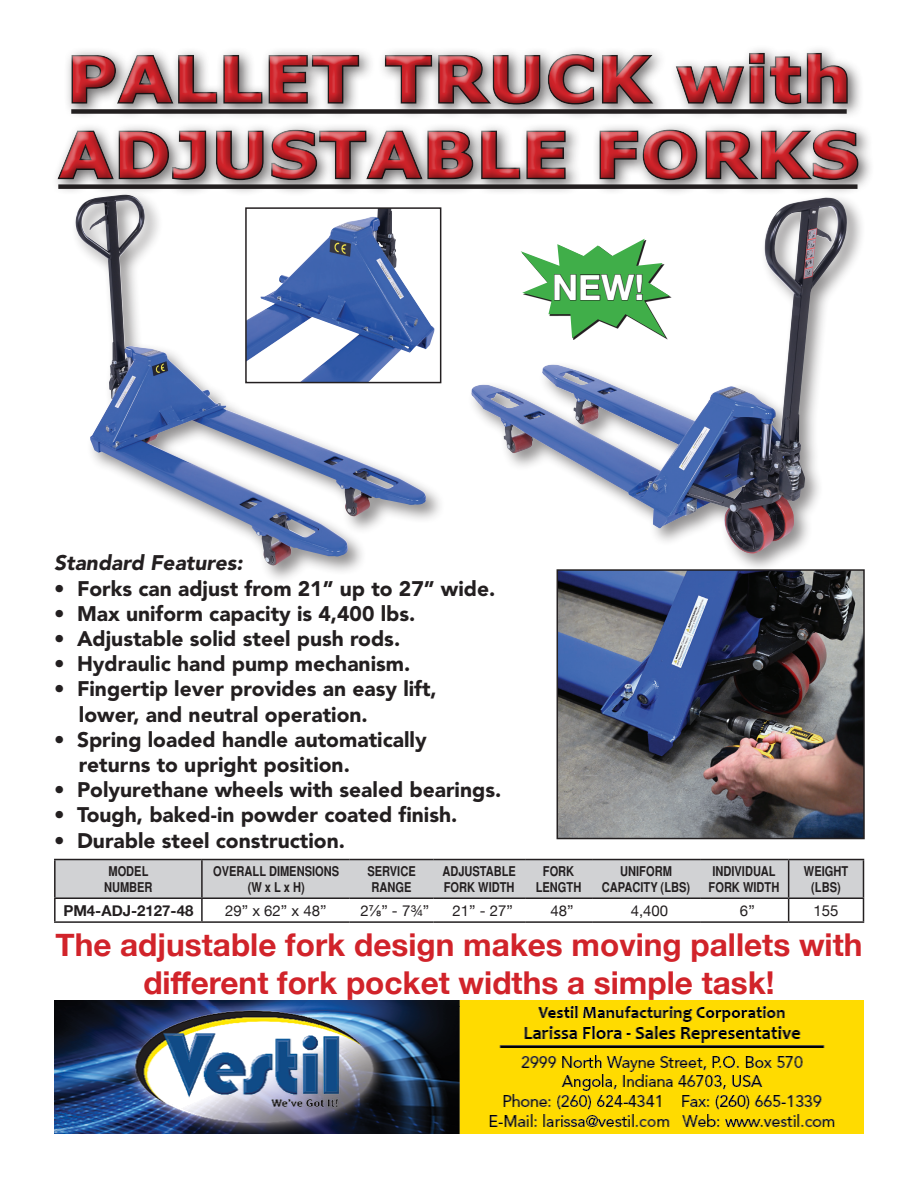
<style>
.page{position:relative;width:918px;height:1188px;background:#fff}
.page>*{position:absolute;margin:0;border:0;box-sizing:border-box;transform-origin:0 0}
.t1{font:700 63px/75.6px "Verdana";letter-spacing:.015em;color:#d1232a;scale:1.1 1}
.t2{font:700 35.25px "Helvetica Neue";color:#fff}
.t3{font:700 31.5px/37.8px "Helvetica Neue";color:#d1232a;text-align:center}
.t4{font:900 21px "Avenir";color:#231f20}
.t5{font:italic 900 21px "Avenir";color:#231f20}
.t6{font:15px "Helvetica Neue";color:#231f20}
.t7{font:700 15px "Helvetica Neue";color:#231f20}
.t8{font:700 condensed 13.5px "Helvetica";color:#231f20}
.s1{font-family:"Arial"}
</style>
<div class="page">
<img style="left:54px;top:1000px;width:810px;height:133px">
<div style="left:467px;top:193px;width:399px;height:380px;background:#231f20;opacity:.5"></div>
<img style="left:471px;top:198px;width:355px;height:273px">
<div style="left:72px;top:190px;width:373px;height:395px;background:#231f20;opacity:.5"></div>
<img style="left:75px;top:197px;width:291px;height:369px">
<img style="left:248px;top:210px;width:186px;height:170px">
<div style="left:245px;top:207px;width:196px;height:176px;border:2px solid #231f20"></div>
<img style="left:560px;top:572px;width:302px;height:264px">
<div style="left:557px;top:569px;width:308px;height:270px;border:2px solid #231f20"></div>
<hr style="left:54px;top:859px;width:148px;height:1px;background:#231f20">
<hr style="left:54px;top:860px;width:2px;height:37px;background:#231f20">
<hr style="left:202px;top:859px;width:148px;height:1px;background:#231f20">
<hr style="left:350px;top:859px;width:83px;height:1px;background:#231f20">
<hr style="left:433px;top:859px;width:92px;height:1px;background:#231f20">
<hr style="left:525px;top:859px;width:67px;height:1px;background:#231f20">
<hr style="left:592px;top:859px;width:108px;height:1px;background:#231f20">
<hr style="left:700px;top:859px;width:89px;height:1px;background:#231f20">
<hr style="left:789px;top:859px;width:75px;height:1px;background:#231f20">
<hr style="left:54px;top:899px;width:2px;height:22px;background:#231f20">
<svg style="left:55px;top:860px;width:809px;height:61px"></svg>
<hr style="left:201px;top:860px;width:2px;height:37px;background:#231f20">
<hr style="left:201px;top:899px;width:2px;height:22px;background:#231f20">
<hr style="left:54px;top:897px;width:148px;height:2px;background:#231f20">
<hr style="left:202px;top:897px;width:148px;height:2px;background:#231f20">
<hr style="left:350px;top:897px;width:83px;height:2px;background:#231f20">
<hr style="left:433px;top:897px;width:92px;height:2px;background:#231f20">
<hr style="left:525px;top:897px;width:67px;height:2px;background:#231f20">
<hr style="left:592px;top:897px;width:108px;height:2px;background:#231f20">
<hr style="left:700px;top:897px;width:89px;height:2px;background:#231f20">
<hr style="left:789px;top:897px;width:75px;height:2px;background:#231f20">
<hr style="left:54px;top:921px;width:148px;height:2px;background:#231f20">
<hr style="left:202px;top:921px;width:148px;height:2px;background:#231f20">
<hr style="left:350px;top:921px;width:83px;height:2px;background:#231f20">
<hr style="left:433px;top:921px;width:92px;height:2px;background:#231f20">
<hr style="left:525px;top:921px;width:67px;height:2px;background:#231f20">
<hr style="left:592px;top:921px;width:108px;height:2px;background:#231f20">
<hr style="left:700px;top:921px;width:89px;height:2px;background:#231f20">
<hr style="left:789px;top:921px;width:75px;height:2px;background:#231f20">
<div style="left:51px;top:45px;width:824px;height:152px;background:#fff"></div>
<div style="left:50px;top:47px;width:819px;height:144px;background:#231f20;opacity:.75"></div>
<div style="left:522px;top:240px;width:149px;height:100px;background:#fff"></div>
<svg style="left:521px;top:239px;width:149px;height:99px"></svg>
<div style="left:58px;top:184px;width:800px;height:5px;background:#231f20"></div>
<h1 class="t1" style="left:59px;top:42px;width:729px">PALLET TRUCK with<br>ADJUSTABLE FORKS</h1>
<p class="t2" style="left:552px;top:260px;width:94px">NEW!</p>
<p class="t5" style="left:54px;top:550px;width:190px">Standard Features:</p>
<p class="t4" style="left:54px;top:576px;width:443px">• Forks can adjust from 21” up to 27” wide.</p>
<p class="t4" style="left:54px;top:601px;width:363px">• Max uniform capacity is 4,400 lbs.</p>
<p class="t4" style="left:54px;top:626px;width:348px">• Adjustable solid steel push rods.</p>
<p class="t4" style="left:54px;top:651px;width:358px">• Hydraulic hand pump mechanism.</p>
<p class="t4" style="left:54px;top:676px;width:384px">• Fingertip lever provides an easy lift,</p>
<p class="t4" style="left:79px;top:702px;width:290px">lower, and neutral operation.</p>
<p class="t4" style="left:54px;top:727px;width:374px">• Spring loaded handle automatically</p>
<p class="t4" style="left:79px;top:752px;width:272px">returns to upright position.</p>
<p class="t4" style="left:54px;top:777px;width:449px">• Polyurethane wheels with sealed bearings.</p>
<p class="t4" style="left:54px;top:802px;width:405px">• Tough, baked-in powder coated finish.</p>
<p class="t4" style="left:54px;top:828px;width:292px">• Durable steel construction.</p>
<p class="t8" style="left:108px;top:863px;width:41px">MODEL</p>
<p class="t8" style="left:104px;top:880px;width:50px">NUMBER</p>
<p class="t8" style="left:213px;top:863px;width:127px">OVERALL DIMENSIONS</p>
<p class="t8" style="left:248px;top:880px;width:59px">(W x L x H)</p>
<p class="t8" style="left:367px;top:863px;width:50px">SERVICE</p>
<p class="t8" style="left:372px;top:880px;width:41px">RANGE</p>
<p class="t8" style="left:442px;top:863px;width:75px">ADJUSTABLE</p>
<p class="t8" style="left:444px;top:880px;width:72px">FORK WIDTH</p>
<p class="t8" style="left:543px;top:863px;width:33px">FORK</p>
<p class="t8" style="left:536px;top:880px;width:47px">LENGTH</p>
<p class="t8" style="left:620px;top:863px;width:53px">UNIFORM</p>
<p class="t8" style="left:602px;top:880px;width:90px">CAPACITY (LBS)</p>
<p class="t8" style="left:712px;top:863px;width:65px">INDIVIDUAL</p>
<p class="t8" style="left:709px;top:880px;width:72px">FORK WIDTH</p>
<p class="t8" style="left:804px;top:863px;width:46px">WEIGHT</p>
<p class="t8" style="left:811px;top:880px;width:31px">(LBS)</p>
<p class="t7" style="left:63px;top:899px;width:132px">PM4-ADJ-2127-48</p>
<p class="t6" style="left:225px;top:900px;width:103px">29” x 62” x 48”</p>
<p class="t6" style="left:361px;top:900px;width:70px">2<span class="s1">⅞</span>” - 7¾”</p>
<p class="t6" style="left:452px;top:900px;width:62px">21” - 27”</p>
<p class="t6" style="left:550px;top:900px;width:25px">48”</p>
<p class="t6" style="left:631px;top:900px;width:39px">4,400</p>
<p class="t6" style="left:740px;top:900px;width:16px">6”</p>
<p class="t6" style="left:814px;top:900px;width:27px">155</p>
<p class="t3" style="left:55px;top:927px;width:809px">The adjustable fork design makes moving pallets with different fork pocket widths a simple task!</p>
</div>
